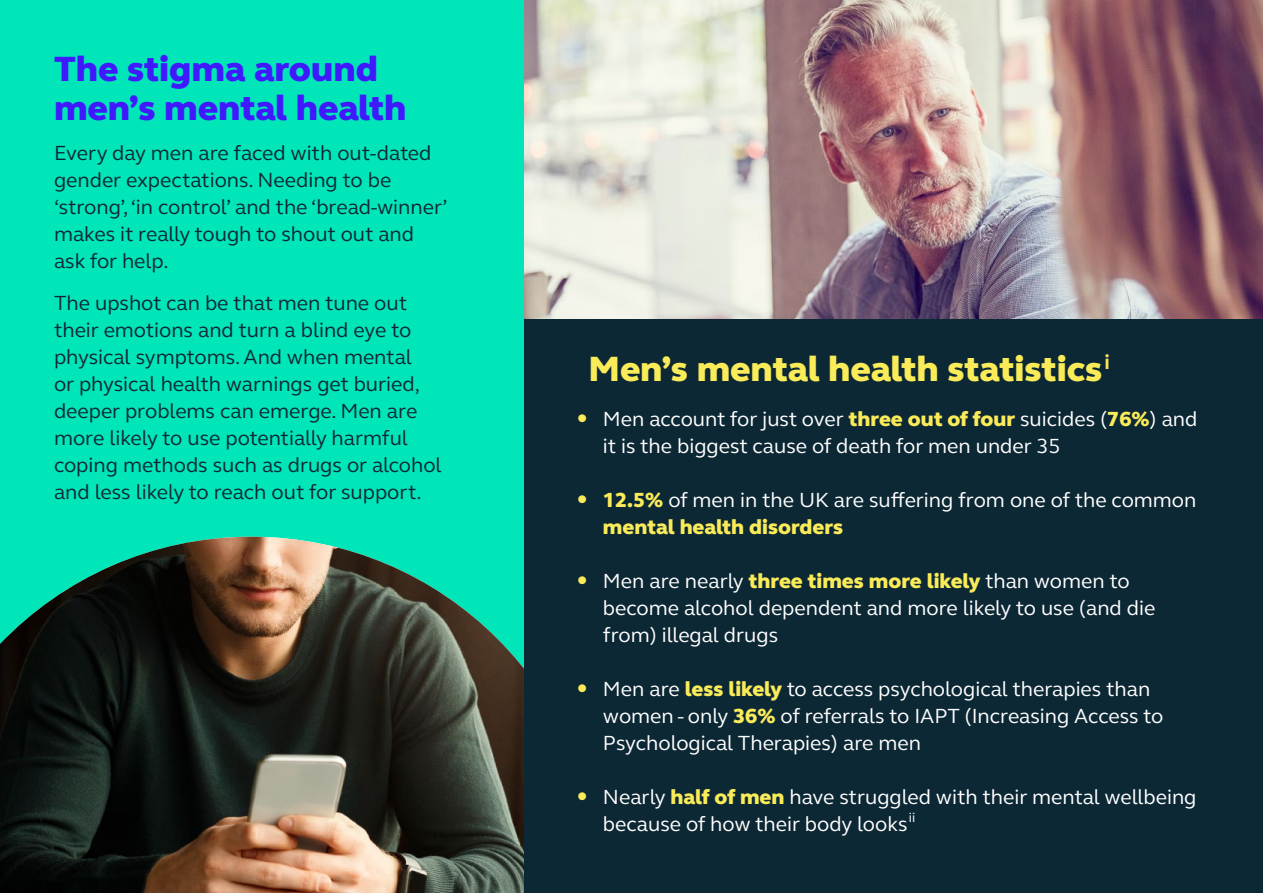
<style>
.page{position:relative;width:1263px;height:893px;background:#00e6b8}
.page>*{position:absolute;margin:0;border:0;box-sizing:border-box;transform-origin:0 0}
.t1{font:800 36px/39px "FS Elliot Pro";color:#4019ff}
.t2{font:800 36px "FS Elliot Pro";color:#faeb59}
.t3{font:21px/27px "FS Elliot";color:#fff}
.t4{font:21px/27px "FS Elliot";color:#0d2835}
.t5{font:800 21px "FS Elliot Pro";color:#faeb59}
.s1{font-family:"FS Elliot Pro";font-weight:800;font-size:27px;color:#faeb59}
.s2{font-family:"FS Elliot Pro";font-weight:800;color:#faeb59}
</style>
<div class="page">
<img style="left:0;top:537px;width:525px;height:356px">
<div style="left:525px;top:0;width:738px;height:893px;background:#0d2835"></div>
<img style="left:525px;top:0;width:738px;height:319px">
<h1 class="t1" style="left:54px;top:49px;width:354px">The stigma around men’s mental health</h1>
<p class="t4" style="left:54px;top:139px;width:395px">Every day men are faced with out-dated gender expectations. Needing to be ‘strong’, ‘in control’ and the ‘bread-winner’ makes it really tough to shout out and ask for help.</p>
<p class="t4" style="left:54px;top:289px;width:389px">The upshot can be that men tune out their emotions and turn a blind eye to physical symptoms. And when mental<br>or physical health warnings get buried, deeper problems can emerge. Men are more likely to use potentially harmful coping methods such as drugs or alcohol and less likely to reach out for support.</p>
<h1 class="t2" style="left:588px;top:344px;width:523px">Men’s mental health statistics<sup>i</sup></h1>
<p class="t3" style="left:603px;top:405px;width:596px;text-indent:-27px"><span class="s1">•</span> Men account for just over <span class="s2">three out of four</span> suicides (<span class="s2">76%</span>) and it is the biggest cause of death for men under 35</p>
<p class="t3" style="left:576px;top:486px;width:622px"><span class="s1">•</span> <span class="s2">12.5%</span> of men in the UK are suffering from one of the common</p>
<p class="t5" style="left:603px;top:513px;width:242px">mental health disorders</p>
<p class="t3" style="left:603px;top:567px;width:554px;text-indent:-27px"><span class="s1">•</span> Men are nearly <span class="s2">three times more likely</span> than women to become alcohol dependent and more likely to use (and die from) illegal drugs</p>
<p class="t3" style="left:603px;top:675px;width:562px;text-indent:-27px"><span class="s1">•</span> Men are <span class="s2">less likely</span> to access psychological therapies than women - only <span class="s2">36%</span> of referrals to IAPT (Increasing Access to<br>Psychological Therapies) are men</p>
<p class="t3" style="left:603px;top:783px;width:595px;text-indent:-27px"><span class="s1">•</span> Nearly <span class="s2">half of men</span> have struggled with their mental wellbeing because of how their body looks<sup>ii</sup></p>
</div>
